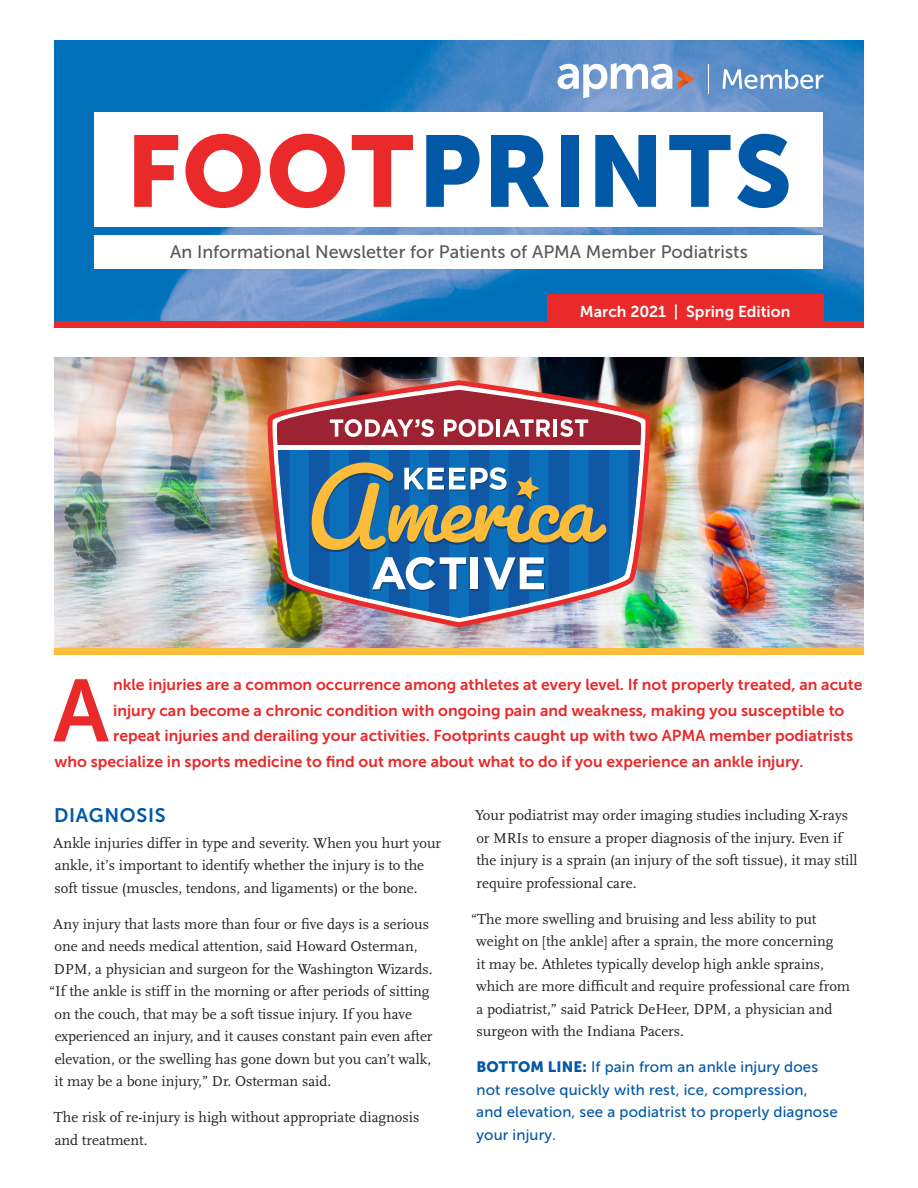
<style>
.page{position:relative;width:918px;height:1188px;background:#fff}
.page>*{position:absolute;margin:0;border:0;box-sizing:border-box;transform-origin:0 0}
.t1{font:100.5px "Museo Sans 900";letter-spacing:.02em;color:#0158a6}
.body{font:87.6px "Museo Sans 700";color:#e9292a}
.Subhead{font:19.5px "Museo Sans 700";letter-spacing:.035em;color:#0158a6}
.masthead_2{font:18px "Museo Sans 500";color:#57585a}
.body-2{font:15.75px "Museo Sans 700";color:#e9292a}
.t2{font:15.75px "Museo Sans 700";color:#fff}
.body-3{font:15px/22.5px "Scala";color:#231f20}
.body-4{font:15px/22.5px "Museo Sans 500";letter-spacing:.01em;color:#0158a6}
.s1{color:#e9292a}
.s2{font-family:"Museo Sans 900"}
</style>
<div class="page">
<img style="left:54px;top:358px;width:810px;height:290px">
<img style="left:268px;top:383px;width:382px;height:244px">
<svg style="left:277px;top:390px;width:364px;height:55px;fill:#9d2232"></svg>
<img style="left:278px;top:449px;width:362px;height:169px">
<svg style="left:312px;top:462px;width:294px;height:129px"></svg>
<svg style="left:330px;top:419px;width:104px;height:18px"></svg>
<svg style="left:444px;top:419px;width:49px;height:18px"></svg>
<hr style="left:497px;top:419px;width:3px;height:18px;background:#fff">
<svg style="left:503px;top:419px;width:47px;height:18px"></svg>
<hr style="left:553px;top:419px;width:4px;height:18px;background:#fff">
<svg style="left:560px;top:419px;width:28px;height:18px"></svg>
<hr style="left:275px;top:445px;width:368px;height:4px;background:#fff">
<div style="left:54px;top:648px;width:810px;height:7px;background:#febd3b"></div>
<img style="left:54px;top:40px;width:810px;height:281px">
<div style="left:54px;top:321px;width:810px;height:7px;background:#e9292a"></div>
<div style="left:94px;top:112px;width:730px;height:115px;background:#fff"></div>
<div style="left:94px;top:235px;width:730px;height:34px;background:#fff"></div>
<div style="left:547px;top:294px;width:277px;height:34px;background:#e9292a"></div>
<svg style="left:678px;top:69px;width:17px;height:20px"></svg>
<svg style="left:558px;top:63px;width:114px;height:35px"></svg>
<hr style="left:708px;top:64px;width:1px;height:30px;background:#fff">
<svg style="left:723px;top:69px;width:100px;height:20px"></svg>
<p class="t1" style="left:126px;top:115px;width:668px"><span class="s1">FOOT</span>PRINTS</p>
<p class="masthead_2" style="left:170px;top:242px;width:579px">An Informational Newsletter for Patients of APMA Member Podiatrists</p>
<p class="t2" style="left:580px;top:303px;width:212px">March 2021 | Spring Edition</p>
<p class="body" style="left:53px;top:662px;width:57px">A</p>
<p class="body-2" style="left:113px;top:676px;width:751px">nkle injuries are a common occurrence among athletes at every level. If not properly treated, an acute</p>
<p class="body-2" style="left:113px;top:702px;width:733px">injury can become a chronic condition with ongoing pain and weakness, making you susceptible to</p>
<p class="body-2" style="left:113px;top:727px;width:742px">repeat injuries and derailing your activities. Footprints caught up with two APMA member podiatrists</p>
<p class="body-2" style="left:55px;top:753px;width:751px">who specialize in sports medicine to find out more about what to do if you experience an ankle injury.</p>
<p class="Subhead" style="left:54px;top:804px;width:113px">DIAGNOSIS</p>
<p class="body-3" style="left:53px;top:832px;width:389px">Ankle injuries differ in type and severity. When you hurt your ankle, it’s important to identify whether the injury is to the soft tissue (muscles, tendons, and ligaments) or the bone.</p>
<p class="body-3" style="left:53px;top:913px;width:377px">Any injury that lasts more than four or five days is a serious</p>
<p class="body-3" style="left:54px;top:935px;width:365px">one and needs medical attention, said Howard Osterman,</p>
<p class="body-3" style="left:54px;top:958px;width:380px">DPM, a physician and surgeon for the Washington Wizards.</p>
<p class="body-3" style="left:49px;top:980px;width:382px">“If the ankle is stiff in the morning or after periods of sitting</p>
<p class="body-3" style="left:54px;top:1003px;width:359px">on the couch, that may be a soft tissue injury. If you have</p>
<p class="body-3" style="left:55px;top:1025px;width:379px">experienced an injury, and it causes constant pain even after</p>
<p class="body-3" style="left:55px;top:1048px;width:378px">elevation, or the swelling has gone down but you can’t walk,</p>
<p class="body-3" style="left:55px;top:1070px;width:278px">it may be a bone injury,” Dr. Osterman said.</p>
<p class="body-3" style="left:54px;top:1106px;width:367px">The risk of re-injury is high without appropriate diagnosis and treatment.</p>
<p class="body-3" style="left:475px;top:805px;width:384px">Your podiatrist may order imaging studies including X-rays or MRIs to ensure a proper diagnosis of the injury. Even if the injury is a sprain (an injury of the soft tissue), it may still require professional care.</p>
<p class="body-3" style="left:476px;top:908px;width:375px;text-indent:-5px">“The more swelling and bruising and less ability to put weight on [the ankle] after a sprain, the more concerning<br>it may be. Athletes typically develop high ankle sprains, which are more difficult and require professional care from a podiatrist,” said Patrick DeHeer, DPM, a physician and surgeon with the Indiana Pacers.</p>
<p class="body-4" style="left:476px;top:1056px;width:363px"><span class="s2">BOTTOM LINE:</span> If pain from an ankle injury does not resolve quickly with rest, ice, compression,<br>and elevation, see a podiatrist to properly diagnose your injury.</p>
</div>
